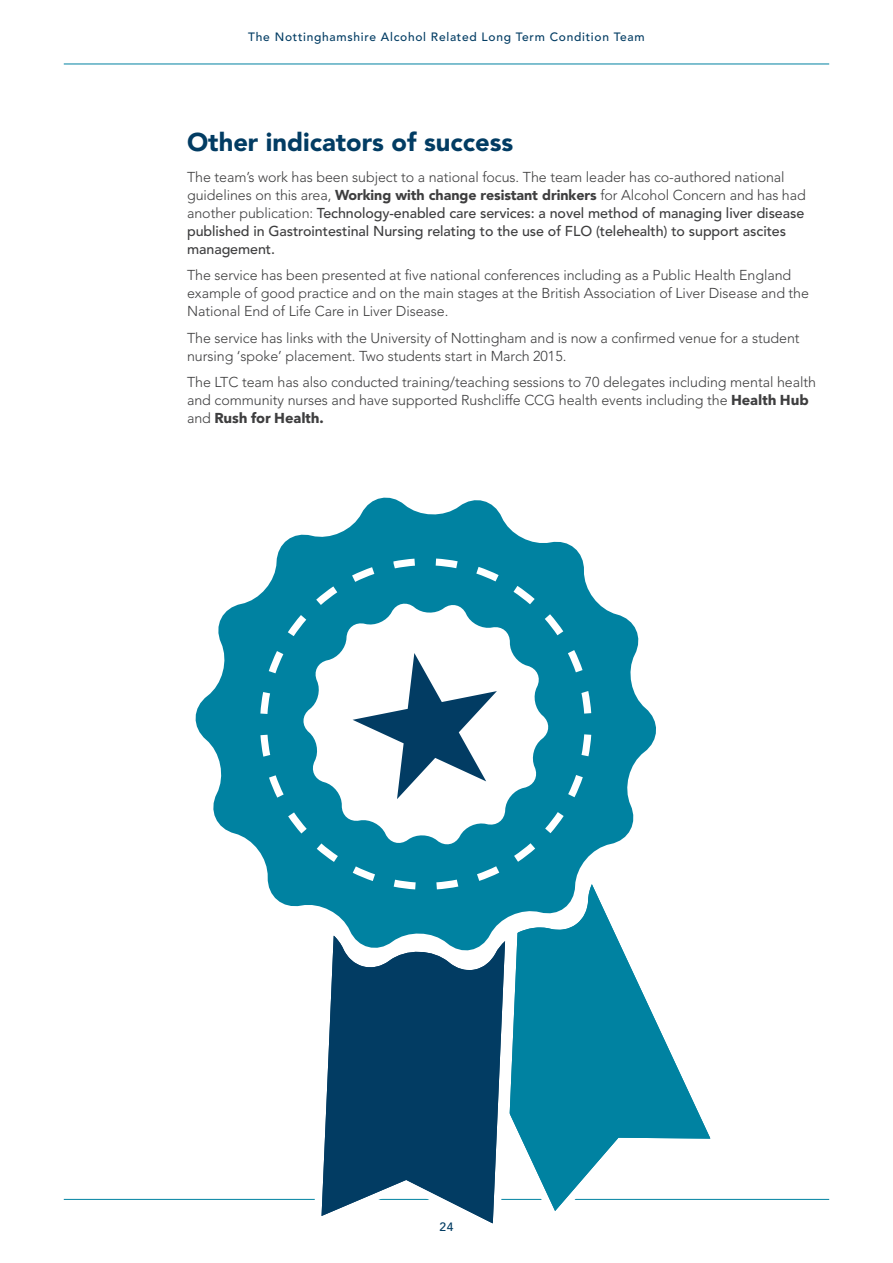
<style>
.page{position:relative;width:893px;height:1263px;background:#fff}
.page>*{position:absolute;margin:0;border:0;box-sizing:border-box;transform-origin:0 0}
.Para_Heading_B{font:900 25.5px "Avenir";color:#023c63}
.Body{font:300 14.25px/18px "Avenir";letter-spacing:-.005em;color:#3e3e3f}
.Body_New_Para{font:500 14.25px/18px "Avenir";letter-spacing:-.005em;color:#3e3e3f}
.t1{font:500 12px "Avenir";letter-spacing:.06em;color:#023c63}
.s1{font-weight:300}
.s2{font-weight:900}
.s3{font-family:"Avenir Next LT Pro";font-weight:700}
</style>
<div class="page">
<hr style="left:64px;top:64px;width:765px;height:1px;background:#0082a1">
<hr style="left:64px;top:1199px;width:765px;height:1px;background:#0082a1">
<svg style="left:195px;top:497px;width:461px;height:445px;fill:#0082a1"></svg>
<svg style="left:353px;top:653px;width:144px;height:146px"></svg>
<svg style="left:322px;top:935px;width:183px;height:288px;fill:#023c63"></svg>
<svg style="left:510px;top:884px;width:200px;height:327px;fill:#0082a1"></svg>
<p class="t1" style="left:248px;top:30px;width:398px">The Nottinghamshire Alcohol Related Long Term Condition Team</p>
<p class="Para_Heading_B" style="left:187px;top:127px;width:328px">Other indicators of success</p>
<p class="Body_New_Para" style="left:187px;top:168px;width:620px"><span class="s1">The team’s work has been subject to a national focus. The team leader has co-authored national guidelines on this area,</span> <span class="s2">Working with change resistant drinkers</span> <span class="s1">for Alcohol Concern and has had another publication:</span> Technology-enabled care services: a novel method of managing liver disease published in Gastrointestinal Nursing relating to the use of FLO (telehealth) to support ascites management.</p>
<p class="Body" style="left:187px;top:266px;width:623px">The service has been presented at five national conferences including as a Public Health England example of good practice and on the main stages at the British Association of Liver Disease and the<br>National End of Life Care in Liver Disease.</p>
<p class="Body" style="left:187px;top:329px;width:614px">The service has links with the University of Nottingham and is now a confirmed venue for a student nursing ‘spoke’ placement. Two students start in March 2015.</p>
<p class="Body" style="left:187px;top:373px;width:630px">The LTC team has also conducted training/teaching sessions to 70 delegates including mental health and community nurses and have supported Rushcliffe CCG health events including the <span class="s3">Health Hub </span>and <span class="s3">Rush for Health.</span></p>
<p class="t1" style="left:439px;top:1220px;width:16px">24</p>
</div>
